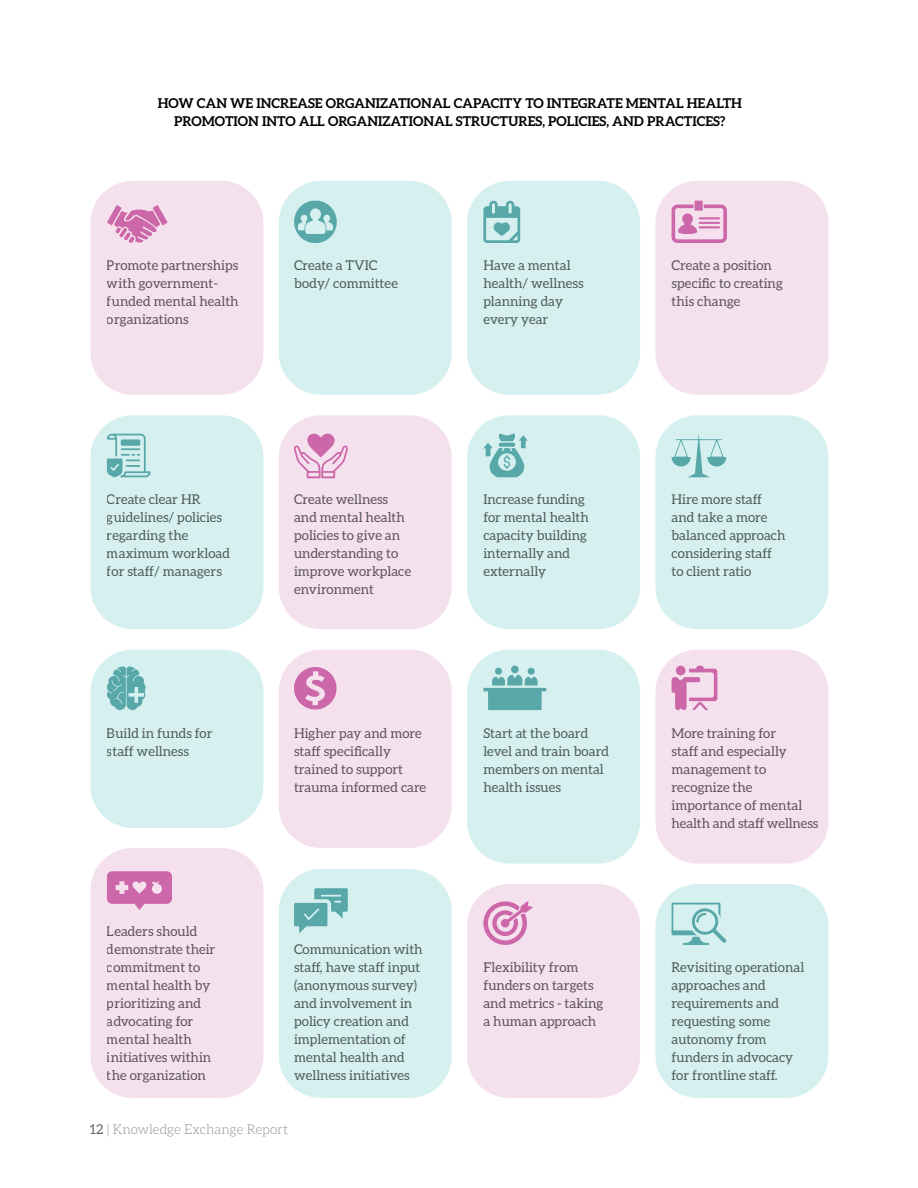
<style>
.page{position:relative;width:918px;height:1188px;background:#fff}
.page>*{position:absolute;margin:0;border:0;box-sizing:border-box;transform-origin:0 0}
.t1{font:13.5px/18px "Aleo";color:#606162}
.t2{font:700 13.5px/18px "Aleo";color:#000;text-align:center}
.t3{font:300 13.5px "Aleo";color:#908d8e}
.s1{font-weight:400;color:#606162}
</style>
<div class="page">
<div style="left:90px;top:181px;width:173px;height:214px;background:#f5e1ee;border-radius:42px"></div>
<div style="left:90px;top:415px;width:173px;height:214px;background:#d6f0f0;border-radius:42px"></div>
<div style="left:90px;top:650px;width:173px;height:178px;background:#d6f0f0;border-radius:42px"></div>
<div style="left:90px;top:848px;width:173px;height:250px;background:#f5e1ee;border-radius:42px"></div>
<div style="left:279px;top:181px;width:173px;height:214px;background:#d6f0f0;border-radius:42px"></div>
<div style="left:279px;top:415px;width:173px;height:214px;background:#f5e1ee;border-radius:42px"></div>
<div style="left:279px;top:650px;width:173px;height:198px;background:#f5e1ee;border-radius:42px"></div>
<div style="left:279px;top:869px;width:173px;height:229px;background:#d6f0f0;border-radius:42px"></div>
<div style="left:467px;top:181px;width:173px;height:214px;background:#d6f0f0;border-radius:42px"></div>
<div style="left:467px;top:415px;width:173px;height:214px;background:#d6f0f0;border-radius:42px"></div>
<div style="left:467px;top:650px;width:173px;height:214px;background:#d6f0f0;border-radius:42px"></div>
<div style="left:467px;top:884px;width:173px;height:214px;background:#f5e1ee;border-radius:42px"></div>
<div style="left:655px;top:181px;width:173px;height:214px;background:#f5e1ee;border-radius:42px"></div>
<div style="left:655px;top:415px;width:173px;height:214px;background:#d6f0f0;border-radius:42px"></div>
<div style="left:655px;top:650px;width:173px;height:214px;background:#f5e1ee;border-radius:42px"></div>
<div style="left:655px;top:884px;width:173px;height:214px;background:#d6f0f0;border-radius:42px"></div>
<svg style="left:107px;top:666px;width:39px;height:45px"></svg>
<svg style="left:294px;top:888px;width:54px;height:45px"></svg>
<svg style="left:107px;top:205px;width:61px;height:38px"></svg>
<svg style="left:483px;top:200px;width:37px;height:43px"></svg>
<svg style="left:672px;top:201px;width:55px;height:42px"></svg>
<svg style="left:107px;top:434px;width:44px;height:43px"></svg>
<svg style="left:483px;top:434px;width:45px;height:43px"></svg>
<svg style="left:672px;top:434px;width:54px;height:43px"></svg>
<svg style="left:294px;top:667px;width:43px;height:43px"></svg>
<svg style="left:483px;top:675px;width:63px;height:35px"></svg>
<div style="left:511px;top:666px;width:8px;height:7px;background:#58a8a9;border-radius:50%"></div>
<div style="left:528px;top:668px;width:7px;height:7px;background:#58a8a9;border-radius:50%"></div>
<div style="left:495px;top:668px;width:7px;height:7px;background:#58a8a9;border-radius:50%"></div>
<svg style="left:672px;top:666px;width:45px;height:44px"></svg>
<div style="left:676px;top:666px;width:10px;height:9px;background:#cc68a9;border-radius:50%"></div>
<svg style="left:107px;top:871px;width:65px;height:39px"></svg>
<svg style="left:483px;top:901px;width:50px;height:44px"></svg>
<svg style="left:672px;top:903px;width:55px;height:42px"></svg>
<svg style="left:294px;top:434px;width:54px;height:44px"></svg>
<svg style="left:294px;top:201px;width:43px;height:42px"></svg>
<p class="t2" style="left:158px;top:94px;width:586px">HOW CAN WE INCREASE ORGANIZATIONAL CAPACITY TO INTEGRATE MENTAL HEALTH<br>PROMOTION INTO ALL ORGANIZATIONAL STRUCTURES, POLICIES, AND PRACTICES?</p>
<p class="t1" style="left:107px;top:256px;width:133px">Promote partnerships with government&shy;funded mental health organizations</p>
<p class="t1" style="left:483px;top:256px;width:102px">Have a mental health/ wellness planning day every year</p>
<p class="t1" style="left:294px;top:256px;width:106px">Create a TVIC body/ committee</p>
<p class="t1" style="left:672px;top:256px;width:113px">Create a position specific to creating this change</p>
<p class="t1" style="left:107px;top:490px;width:125px">Create clear HR guidelines/ policies regarding the maximum workload for staff/ managers</p>
<p class="t1" style="left:107px;top:724px;width:107px">Build in funds for staff wellness</p>
<p class="t1" style="left:107px;top:922px;width:110px">Leaders should demonstrate their commitment to mental health by prioritizing and advocating for mental health initiatives within the organization</p>
<p class="t1" style="left:294px;top:490px;width:119px">Create wellness and mental health policies to give an understanding to improve workplace environment</p>
<p class="t1" style="left:294px;top:724px;width:134px">Higher pay and more staff specifically trained to support trauma informed care</p>
<p class="t1" style="left:294px;top:940px;width:130px">Communication with staff, have staff input (anonymous survey) and involvement in policy creation and implementation of mental health and wellness initiatives</p>
<p class="t1" style="left:483px;top:490px;width:107px">Increase funding for mental health capacity building internally and externally</p>
<p class="t1" style="left:672px;top:490px;width:115px">Hire more staff and take a more balanced approach considering staff to client ratio</p>
<p class="t1" style="left:483px;top:724px;width:127px">Start at the board level and train board members on mental health issues</p>
<p class="t1" style="left:672px;top:724px;width:148px">More training for<br>staff and especially management to recognize the importance of mental health and staff wellness</p>
<p class="t1" style="left:483px;top:958px;width:122px">Flexibility from funders on targets and metrics - taking a human approach</p>
<p class="t1" style="left:672px;top:958px;width:134px">Revisiting operational approaches and requirements and requesting some autonomy from funders in advocacy for frontline staff.</p>
<p class="t3" style="left:90px;top:1122px;width:200px"><span class="s1">12</span> | Knowledge Exchange Report</p>
</div>
